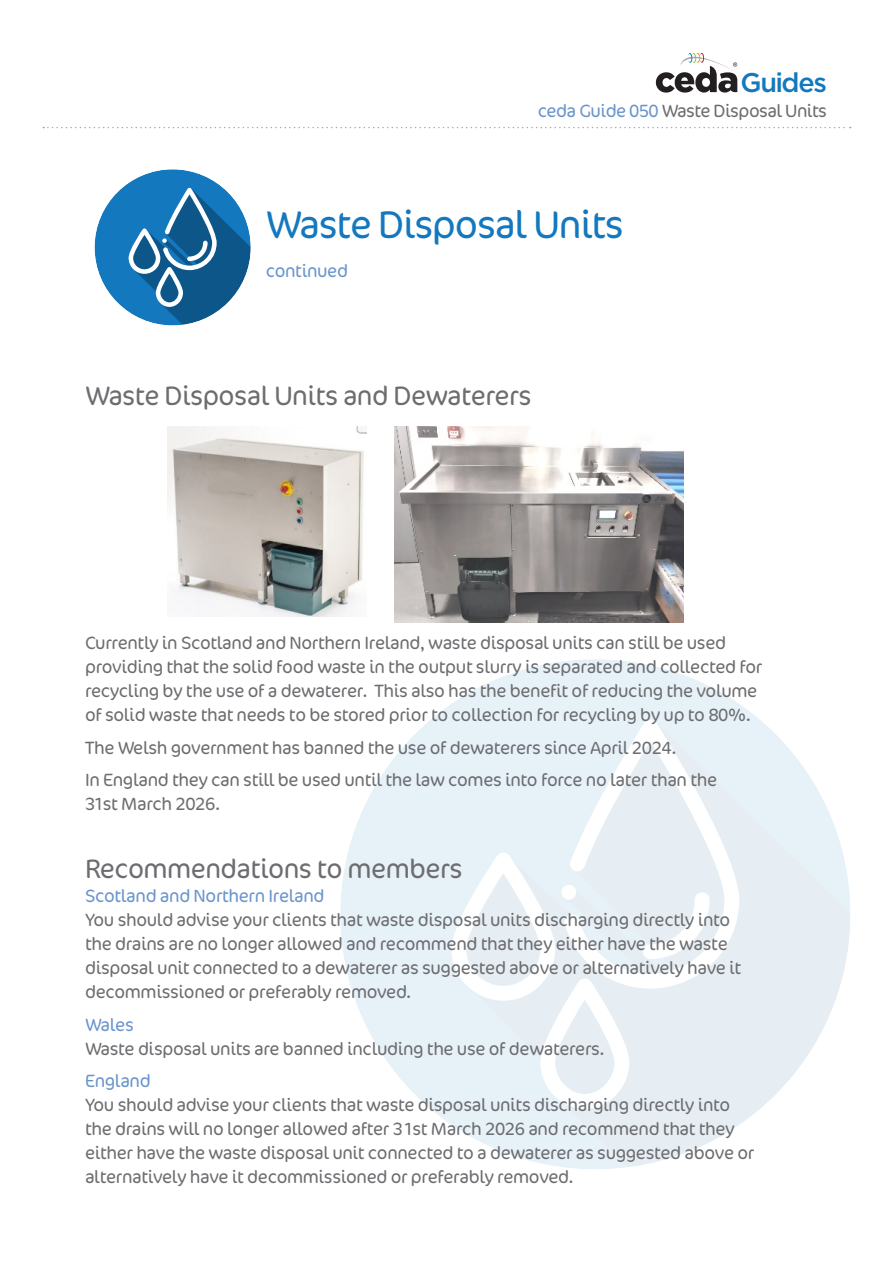
<style>
.page{position:relative;width:893px;height:1263px;background:#fff}
.page>*{position:absolute;margin:0;border:0;box-sizing:border-box;transform-origin:0 0}
.t1{font:300 39px "Cocon Pro";letter-spacing:-.03em;color:#1378be}
.t2{font:300 27px "Cocon Pro";letter-spacing:-.02em;color:#6c6d70}
.t3{font:500 27px "Gotham";letter-spacing:-.05em;color:#1378be}
.t4{font:300 18px/24px "Cocon Pro";letter-spacing:-.02em;color:#6c6d70}
.t5{font:300 18px "Cocon Pro";letter-spacing:-.02em;color:#6995cd}
.s1{color:#6995cd}
</style>
<div class="page">
<svg style="left:43px;top:127px;width:808px;height:1px"></svg>
<svg style="left:656px;top:53px;width:81px;height:40px"></svg>
<div style="left:340px;top:659px;width:510px;height:510px;background:#e7f1f8;border-radius:50%"></div>
<svg style="left:451px;top:852px;width:178px;height:257px"></svg>
<div style="left:561px;top:885px;width:15px;height:15px;background:#fff;border-radius:50%"></div>
<svg style="left:564px;top:720px;width:175px;height:269px"></svg>
<div style="left:95px;top:169px;width:156px;height:156px;background:#1378be;border-radius:50%"></div>
<svg style="left:129px;top:188px;width:122px;height:137px"></svg>
<img style="left:167px;top:427px;width:200px;height:189px">
<img style="left:395px;top:427px;width:288px;height:195px">
<p class="t3" style="left:741px;top:65px;width:88px">Guides</p>
<p class="t4" style="left:538px;top:98px;width:291px"><span class="s1">ceda Guide 050</span> Waste Disposal Units</p>
<p class="t1" style="left:266px;top:199px;width:360px">Waste Disposal Units</p>
<p class="t5" style="left:266px;top:259px;width:84px">continued</p>
<p class="t2" style="left:85px;top:378px;width:448px">Waste Disposal Units and Dewaterers</p>
<p class="t4" style="left:85px;top:631px;width:679px">Currently in Scotland and Northern Ireland, waste disposal units can still be used providing that the solid food waste in the output slurry is separated and collected for recycling by the use of a dewaterer. This also has the benefit of reducing the volume of solid waste that needs to be stored prior to collection for recycling by up to 80%.</p>
<p class="t4" style="left:85px;top:735px;width:593px">The Welsh government has banned the use of dewaterers since April 2024.</p>
<p class="t4" style="left:85px;top:768px;width:634px">In England they can still be used until the law comes into force no later than the<br>31st March 2026.</p>
<p class="t2" style="left:85px;top:851px;width:379px">Recommendations to members</p>
<p class="t5" style="left:85px;top:884px;width:241px">Scotland and Northern Ireland</p>
<p class="t4" style="left:85px;top:908px;width:658px">You should advise your clients that waste disposal units discharging directly into the drains are no longer allowed and recommend that they either have the waste disposal unit connected to a dewaterer as suggested above or alternatively have it decommissioned or preferably removed.</p>
<p class="t5" style="left:85px;top:1013px;width:50px">Wales</p>
<p class="t4" style="left:85px;top:1036px;width:521px">Waste disposal units are banned including the use of dewaterers.</p>
<p class="t5" style="left:85px;top:1069px;width:67px">England</p>
<p class="t4" style="left:85px;top:1093px;width:671px">You should advise your clients that waste disposal units discharging directly into the drains will no longer allowed after 31st March 2026 and recommend that they either have the waste disposal unit connected to a dewaterer as suggested above or alternatively have it decommissioned or preferably removed.</p>
</div>
